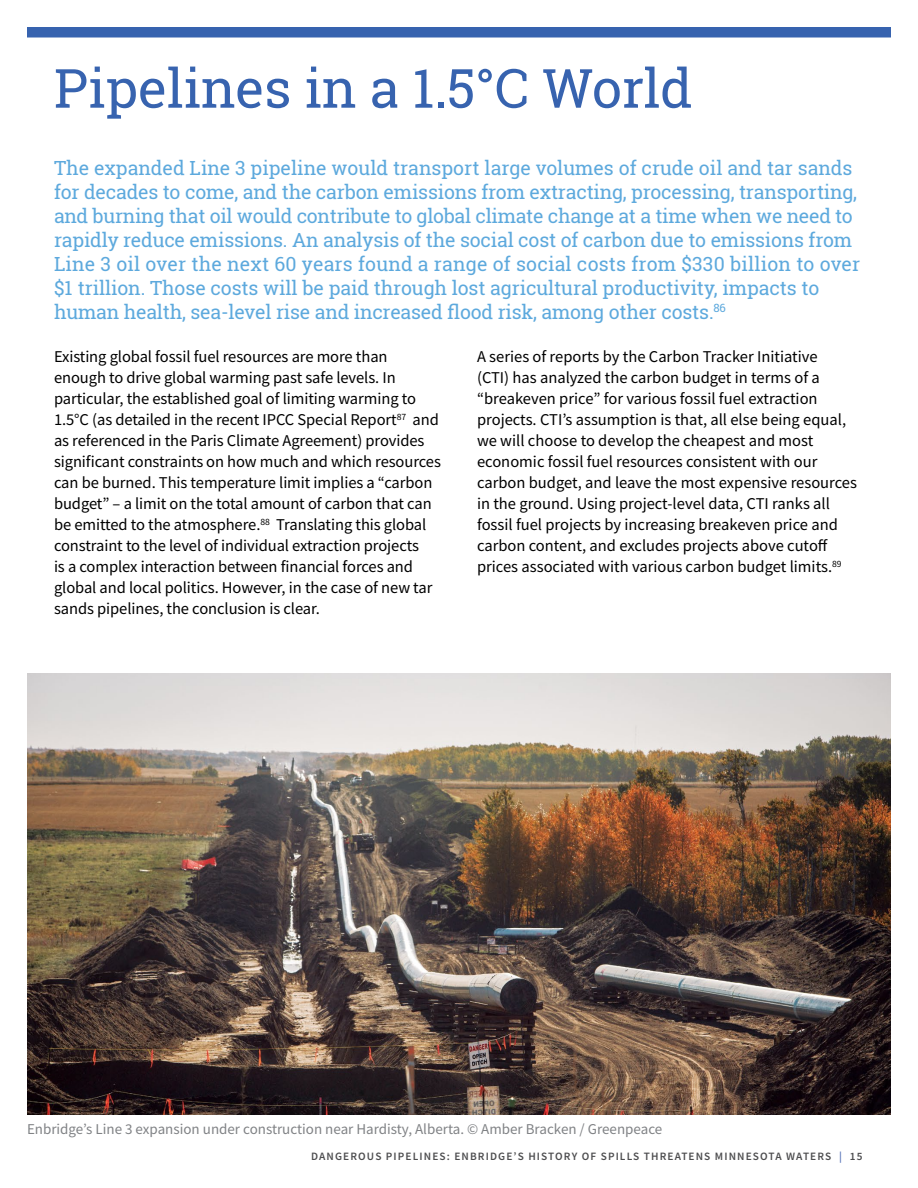
<style>
.page{position:relative;width:918px;height:1188px;background:#fff}
.page>*{position:absolute;margin:0;border:0;box-sizing:border-box;transform-origin:0 0}
.t1{font:54px "Roboto Slab";letter-spacing:-.005em;color:#3763af}
.t2{font:19.5px/24px "Roboto Slab";letter-spacing:-.01em;color:#5da9dd}
.t3{font:16.5px/21px "Source Sans Pro";letter-spacing:-.005em;color:#000}
.t4{font:15px "Source Sans Pro";color:#808285}
.t5{font:600 11.25px "Source Sans Pro";letter-spacing:.1em;color:#4d4d4f}
.s1{color:#5672b8}
</style>
<div class="page">
<div style="left:27px;top:27px;width:864px;height:11px;background:#3763af"></div>
<img style="left:27px;top:674px;width:864px;height:440px">
<h1 class="t1" style="left:54px;top:51px;width:640px">Pipelines in a 1.5°C World</h1>
<p class="t2" style="left:54px;top:155px;width:808px">The expanded Line 3 pipeline would transport large volumes of crude oil and tar sands for decades to come, and the carbon emissions from extracting, processing, transporting, and burning that oil would contribute to global climate change at a time when we need to rapidly reduce emissions. An analysis of the social cost of carbon due to emissions from Line 3 oil over the next 60 years found a range of social costs from $330 billion to over $1 trillion. Those costs will be paid through lost agricultural productivity, impacts to human health, sea-level rise and increased flood risk, among other costs.<sup>86</sup></p>
<p class="t3" style="left:54px;top:346px;width:388px">Existing global fossil fuel resources are more than enough to drive global warming past safe levels. In particular, the established goal of limiting warming to 1.5°C (as detailed in the recent IPCC Special Report<sup>87</sup> and as referenced in the Paris Climate Agreement) provides significant constraints on how much and which resources can be burned. This temperature limit implies a “carbon budget” – a limit on the total amount of carbon that can be emitted to the atmosphere. <sup>88</sup> Translating this global constraint to the level of individual extraction projects<br>is a complex interaction between financial forces and global and local politics. However, in the case of new tar sands pipelines, the conclusion is clear.</p>
<p class="t3" style="left:477px;top:346px;width:382px">A series of reports by the Carbon Tracker Initiative<br>(CTI) has analyzed the carbon budget in terms of a “breakeven price” for various fossil fuel extraction projects. CTI’s assumption is that, all else being equal, we will choose to develop the cheapest and most economic fossil fuel resources consistent with our carbon budget, and leave the most expensive resources in the ground. Using project-level data, CTI ranks all fossil fuel projects by increasing breakeven price and carbon content, and excludes projects above cutoff prices associated with various carbon budget limits. <sup>89</sup></p>
<p class="t4" style="left:27px;top:1120px;width:637px">Enbridge’s Line 3 expansion under construction near Hardisty, Alberta. © Amber Bracken / Greenpeace</p>
<p class="t5" style="left:311px;top:1149px;width:553px">DANGEROUS PIPELINES: ENBRIDGE’S HISTORY OF SPILLS THREATENS MINNESOTA WATERS <span class="s1">|</span> 15</p>
</div>
